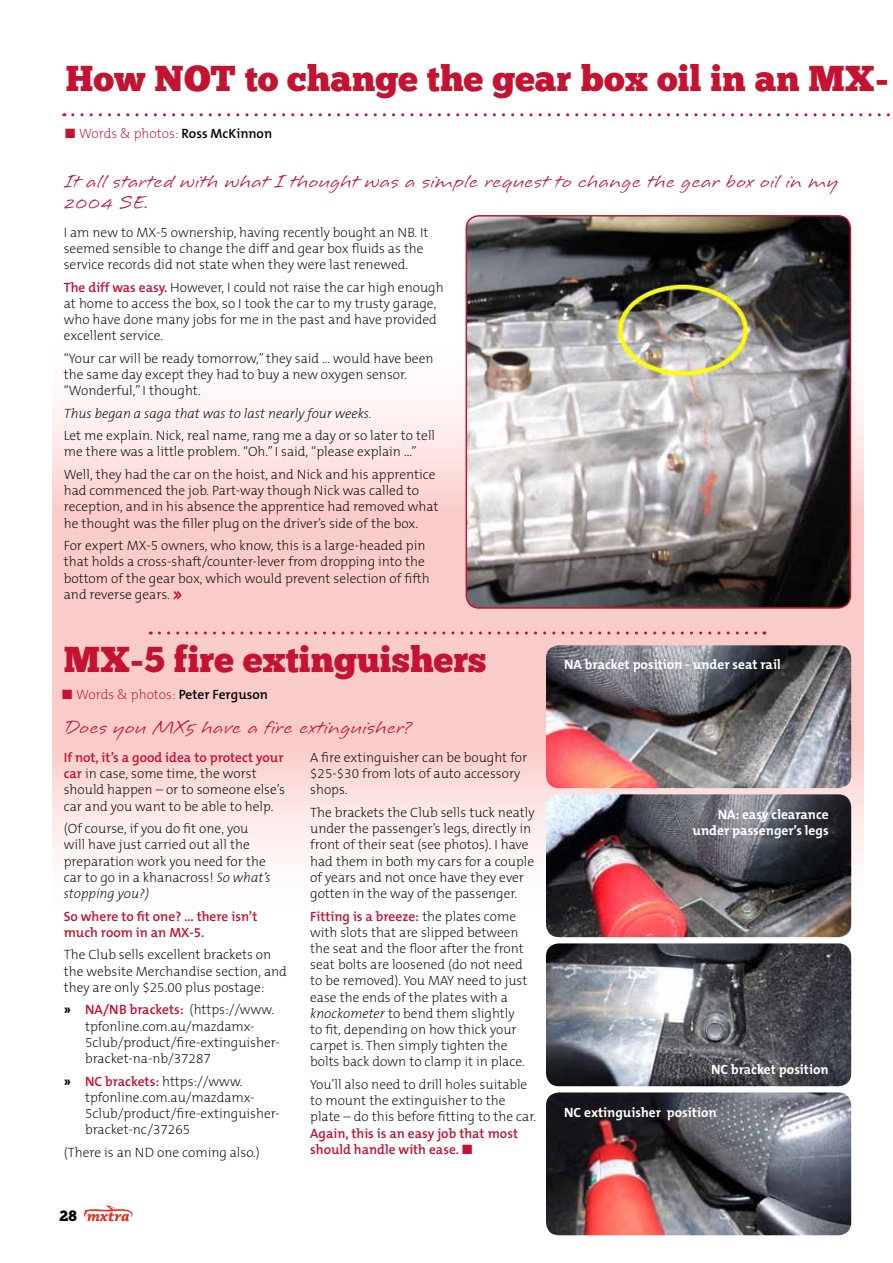
<style>
.page{position:relative;width:893px;height:1263px;background:#fff}
.page>*{position:absolute;margin:0;border:0;box-sizing:border-box;transform-origin:0 0}
.t1{font:36px "Chunk Five";color:#c41230}
.t2{font:24px/21px "Longhand";color:#c41230}
.t3{font:15px "Chunk Five";color:#000}
.t4{font:200 13.5px/16.2px "The Mix B2";color:#000}
.t5{font:600 13.5px/16.2px "The Mix B6";color:#c41230}
.t6{font:700 13.5px/16.2px "The Mix B7";color:#fff;text-align:right}
.t7{font:200 13.5px "The Mix B2";color:#c41230}
.t8{font:italic 200 13.5px "The Mix B2";color:#000}
.s1{font-family:"The Mix B6";font-weight:600;color:#000}
.s2{font-family:"The Mix B6";font-weight:600;color:#c41230}
.s3{font-family:"Chunk Five";font-weight:400;color:#c41230}
.s4{font-style:italic}
.s5{font-family:"Formata";font-weight:500;color:#000}
.s6{font-family:"The Mix B2";font-weight:200;color:#000}
.s7{font-family:"Formata";font-weight:500}
</style>
<div class="page">
<svg style="left:52px;top:318px;width:812px;height:620px"></svg>
<svg style="left:73px;top:113px;width:817px;height:3px"></svg>
<svg style="left:159px;top:631px;width:606px;height:3px;background:#eda1a6"></svg>
<img style="left:466px;top:216px;width:384px;height:392px">
<div style="left:466px;top:215px;width:385px;height:394px;border:2px solid #c41230;border-radius:13px"></div>
<img style="left:546px;top:645px;width:305px;height:143px">
<img style="left:546px;top:794px;width:305px;height:143px">
<img style="left:546px;top:943px;width:305px;height:143px">
<img style="left:546px;top:1092px;width:305px;height:143px">
<svg style="left:84px;top:1205px;width:49px;height:16px"></svg>
<h1 class="t1" style="left:66px;top:57px;width:824px">How NOT to change the gear box oil in an MX-</h1>
<p class="t7" style="left:65px;top:126px;width:208px">■ Words &amp; photos: <span class="s1">Ross McKinnon</span></p>
<h2 class="t2" style="left:64px;top:171px;width:776px">It all started with what I thought was a simple request to change the gear box oil in my<br>2004 SE.</h2>
<p class="t4" style="left:64px;top:224px;width:366px">I am new to MX-5 ownership, having recently bought an NB. It seemed sensible to change the diff and gear box fluids as the service records did not state when they were last renewed.</p>
<p class="t4" style="left:64px;top:279px;width:381px"><span class="s2">The diff was easy.</span> However, I could not raise the car high enough at home to access the box, so I took the car to my trusty garage, who have done many jobs for me in the past and have provided excellent service.</p>
<p class="t4" style="left:64px;top:351px;width:371px">“Your car will be ready tomorrow,” they said ... would have been the same day except they had to buy a new oxygen sensor. “Wonderful,” I thought.</p>
<p class="t8" style="left:64px;top:406px;width:309px">Thus began a saga that was to last nearly four weeks.</p>
<p class="t4" style="left:64px;top:428px;width:373px">Let me explain. Nick, real name, rang me a day or so later to tell me there was a little problem. “Oh.” I said, “please explain ...”</p>
<p class="t4" style="left:64px;top:467px;width:376px">Well, they had the car on the hoist, and Nick and his apprentice had commenced the job. Part-way though Nick was called to reception, and in his absence the apprentice had removed what he thought was the filler plug on the driver’s side of the box.</p>
<p class="t4" style="left:64px;top:538px;width:367px">For expert MX-5 owners, who know, this is a large-headed pin that holds a cross-shaft/counter-lever from dropping into the bottom of the gear box, which would prevent selection of fifth and reverse gears. <span class="s3">»</span></p>
<h1 class="t1" style="left:64px;top:638px;width:424px">MX-5 fire extinguishers</h1>
<p class="t7" style="left:62px;top:688px;width:207px">■ Words &amp; photos: <span class="s1">Peter Ferguson</span></p>
<h2 class="t2" style="left:64px;top:717px;width:349px">Does you MX5 have a fire extinguisher?</h2>
<p class="t5" style="left:64px;top:750px;width:221px">If not, it’s a good idea to protect your</p>
<p class="t4" style="left:64px;top:766px;width:223px"><span class="s2">car</span> in case, some time, the worst should happen – or to someone else’s car and you want to be able to help.</p>
<p class="t4" style="left:64px;top:821px;width:208px">(Of course, if you do fit one, you will have just carried out all the preparation work you need for the car to go in a khanacross! <span class="s4">So what’s stopping you?)</span></p>
<p class="t5" style="left:64px;top:908px;width:195px">So where to fit one? ... there isn’t much room in an MX-5.</p>
<p class="t4" style="left:64px;top:947px;width:225px">The Club sells excellent brackets on the website Merchandise section, and they are only $25.00 plus postage:</p>
<p class="t5" style="left:64px;top:1002px;width:212px"><span class="s5">»</span> NA/NB brackets: <span class="s6">(https://www.</span></p>
<p class="t4" style="left:85px;top:1018px;width:196px">tpfonline.com.au/mazdamx-<br>5club/product/fire-extinguisher&shy;bracket-na-nb/37287</p>
<p class="t4" style="left:85px;top:1073px;width:196px;text-indent:-21px"><span class="s7">»</span> <span class="s2">NC brackets:</span> https://www. tpfonline.com.au/mazdamx-<br>5club/product/fire-extinguisher&shy;bracket-nc/37265</p>
<p class="t4" style="left:64px;top:1144px;width:198px">(There is an ND one coming also.)</p>
<p class="t4" style="left:310px;top:750px;width:218px">A fire extinguisher can be bought for $25-$30 from lots of auto accessory shops.</p>
<p class="t4" style="left:310px;top:805px;width:226px">The brackets the Club sells tuck neatly under the passenger’s legs, directly in front of their seat (see photos). I have had them in both my cars for a couple of years and not once have they ever gotten in the way of the passenger.</p>
<p class="t5" style="left:310px;top:908px;width:208px">Fitting is a breeze: <span class="s6">the plates come</span></p>
<p class="t4" style="left:310px;top:925px;width:219px">with slots that are slipped between the seat and the floor after the front seat bolts are loosened (do not need to be removed). You MAY need to just ease the ends of the plates with a <span class="s4">knockometer</span> to bend them slightly to fit, depending on how thick your carpet is. Then simply tighten the bolts back down to clamp it in place.</p>
<p class="t4" style="left:310px;top:1077px;width:227px">You’ll also need to drill holes suitable to mount the extinguisher to the plate – do this before fitting to the car.</p>
<p class="t5" style="left:310px;top:1125px;width:209px">Again, this is an easy job that most should handle with ease. ■</p>
<p class="t3" style="left:60px;top:1207px;width:19px">28</p>
<p class="t6" style="left:564px;top:656px;width:218px">NA bracket position - under seat rail</p>
<p class="t6" style="left:693px;top:806px;width:138px">NA: easy clearance under passenger’s legs</p>
<p class="t6" style="left:711px;top:1062px;width:119px">NC bracket position</p>
<p class="t6" style="left:564px;top:1105px;width:154px">NC extinguisher position</p>
</div>
